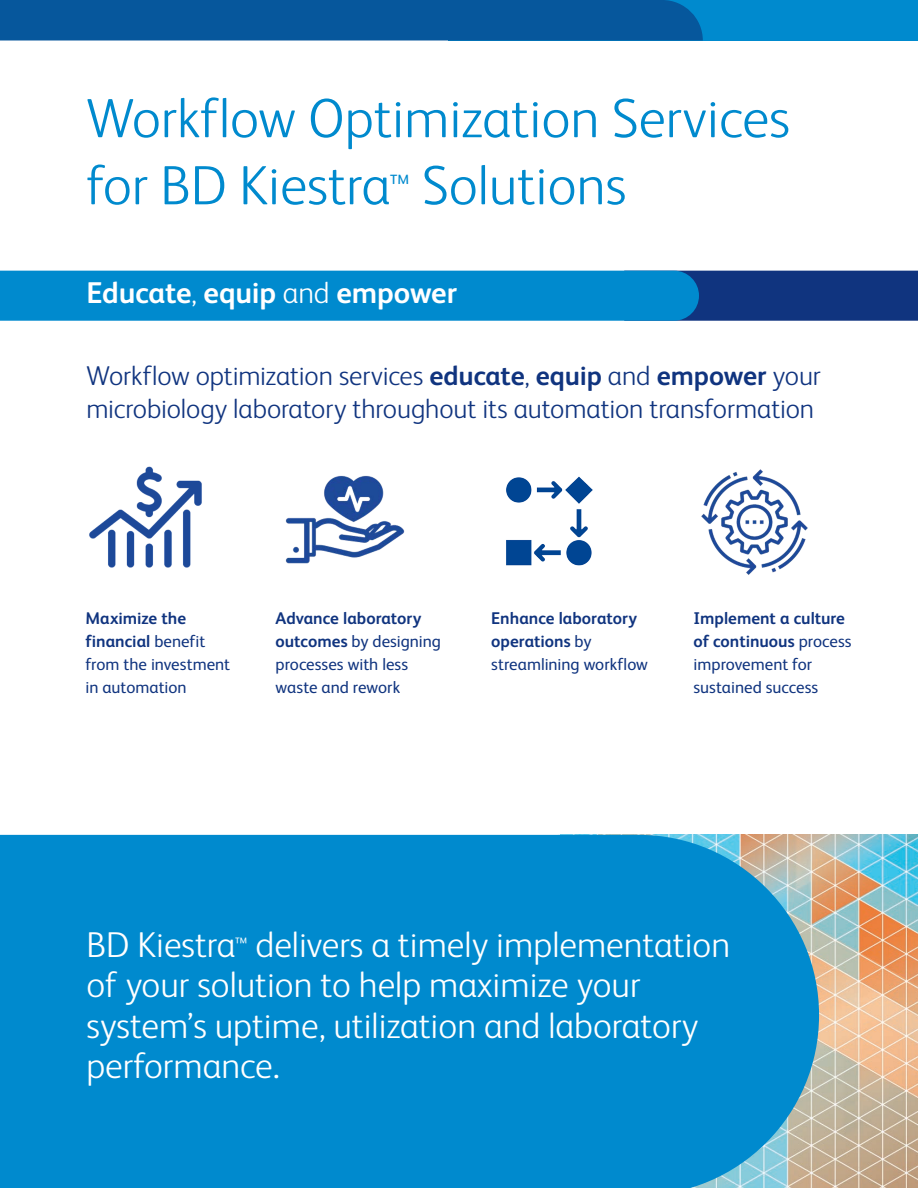
<style>
.page{position:relative;width:918px;height:1188px;background:#fff}
.page>*{position:absolute;margin:0;border:0;box-sizing:border-box;transform-origin:0 0}
.t1{font:300 55.5px/67.1px "FS Albert Pro";color:#008ace}
.Intro_1_Orange{font:300 36px/40.5px "FS Albert Pro";color:#fff}
.t2{font:700 30px "FS Albert Pro";letter-spacing:-.01em;color:#fff}
.t3{font:300 27.3px/32.7px "FS Albert Pro";letter-spacing:-.005em;color:#10347f}
.t4{font:16.95px/23.1px "FS Albert Pro";color:#10347f}
.t5{font:700 16.95px/23.1px "FS Albert Pro";color:#10347f}
.s1{font-size:33.9px}
.s2{font-weight:300}
.s3{font-weight:700}
.s4{font-weight:400}
.s5{font-size:21px}
</style>
<div class="page">
<svg style="left:0;top:271px;width:918px;height:50px;background:#0575bb"></svg>
<img style="left:89px;top:466px;width:113px;height:102px">
<img style="left:285px;top:475px;width:120px;height:89px">
<img style="left:506px;top:476px;width:87px;height:90px">
<img style="left:701px;top:469px;width:107px;height:106px">
<img style="left:819px;top:835px;width:99px;height:353px">
<div style="left:0;top:835px;width:819px;height:353px;background:#008ace"></div>
<div style="left:449px;top:0;width:469px;height:40px;background:#008ace"></div>
<div style="left:0;top:0;width:703px;height:41px;background:#06579c"></div>
<h1 class="t1" style="left:86px;top:81px;width:705px">Workflow Optimization Services for BD Kiestra<span class="s1">™</span> Solutions</h1>
<p class="t2" style="left:86px;top:272px;width:372px">Educate<span class="s2">,</span> equip <span class="s2">and</span> empower</p>
<p class="t3" style="left:86px;top:357px;width:736px">Workflow optimization services <span class="s3">educate</span>, <span class="s3">equip</span> and <span class="s3">empower</span> your microbiology laboratory throughout its automation transformation</p>
<p class="t4" style="left:86px;top:605px;width:146px"><span class="s3">Maximize the financial</span> benefit from the investment in automation</p>
<p class="t4" style="left:276px;top:605px;width:167px"><span class="s3">Advance laboratory outcomes</span> by designing processes with less waste and rework</p>
<p class="t5" style="left:491px;top:606px;width:158px">Enhance laboratory operations <span class="s4">by streamlining workflow</span></p>
<p class="t4" style="left:694px;top:605px;width:159px"><span class="s3">Implement a culture of continuous</span> process improvement for sustained success</p>
<p class="Intro_1_Orange" style="left:86px;top:922px;width:645px">BD Kiestra<span class="s5">™</span> delivers a timely implementation of your solution to help maximize your system’s uptime, utilization and laboratory performance.</p>
</div>
